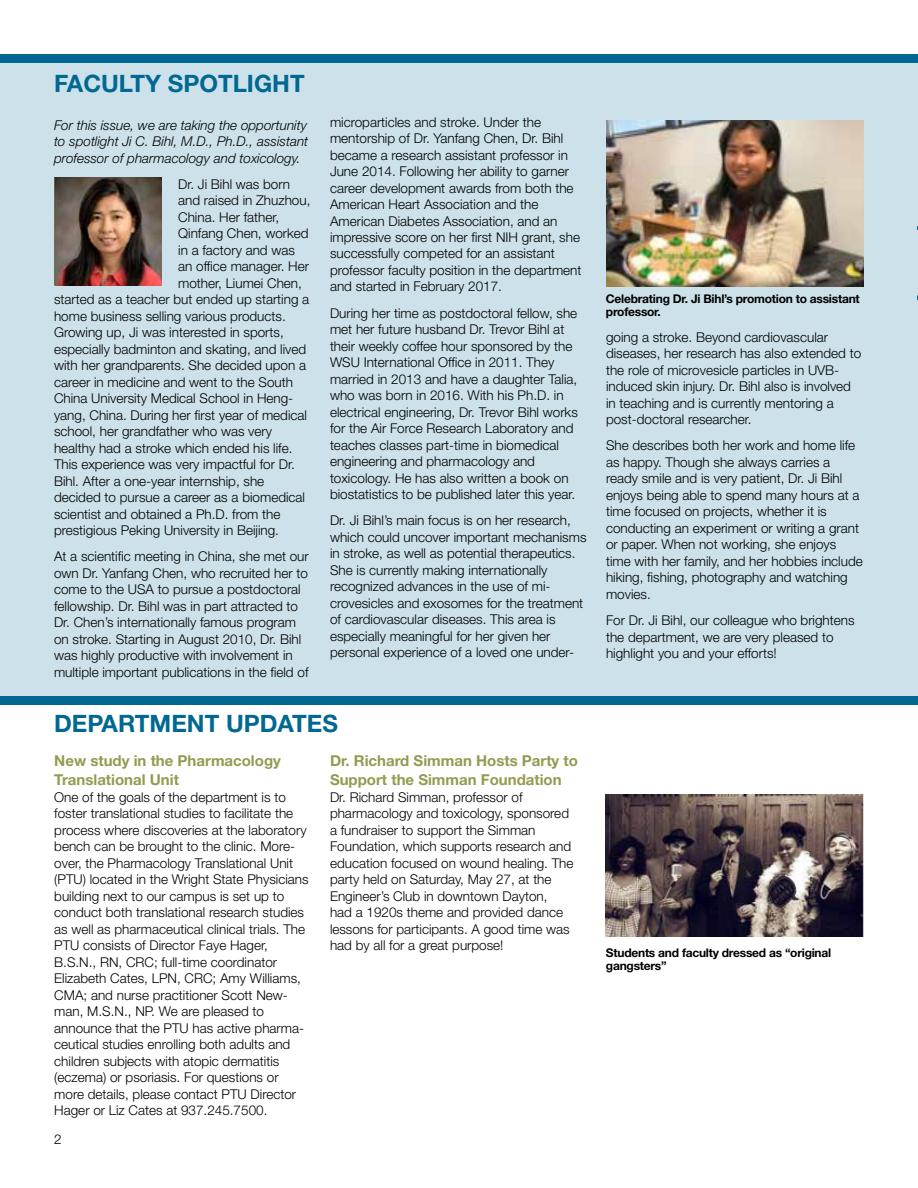
<style>
.page{position:relative;width:918px;height:1188px;background:#fff}
.page>*{position:absolute;margin:0;border:0;box-sizing:border-box;transform-origin:0 0}
.t1{font:700 24px "Helvetica Neue LT Std";color:#006892}
.t2{font:700 15px/19.5px "Helvetica Neue LT Std";color:#949b50}
.t3{font:300 13.5px/16.5px "Helvetica Neue LT Std";color:#000}
.t4{font:italic 300 13.5px/16.5px "Helvetica Neue LT Std";color:#000;text-align:justify}
.t5{font:700 12px/13.5px "Helvetica Neue LT Std";letter-spacing:-.02em;color:#000}
</style>
<div class="page">
<div style="left:0;top:58px;width:918px;height:647px;background:#cce1e9"></div>
<div style="left:0;top:54px;width:918px;height:9px;background:#006892"></div>
<div style="left:0;top:696px;width:918px;height:9px;background:#006892"></div>
<img style="left:54px;top:177px;width:108px;height:108px">
<img style="left:607px;top:121px;width:256px;height:166px">
<img style="left:606px;top:794px;width:257px;height:142px">
<h1 class="t1" style="left:54px;top:68px;width:252px">FACULTY SPOTLIGHT</h1>
<p class="t4" style="left:54px;top:116px;width:256px">For this issue, we are taking the opportunity to spotlight Ji C. Bihl, M.D., Ph.D., assistant professor of pharmacology and toxicology.</p>
<p class="t3" style="left:178px;top:175px;width:114px">Dr. Ji Bihl was born</p>
<p class="t3" style="left:178px;top:192px;width:134px">and raised in Zhuzhou,</p>
<p class="t3" style="left:178px;top:208px;width:103px">China. Her father,</p>
<p class="t3" style="left:178px;top:225px;width:132px">Qinfang Chen, worked</p>
<p class="t3" style="left:178px;top:241px;width:118px">in a factory and was</p>
<p class="t3" style="left:178px;top:258px;width:132px">an office manager. Her</p>
<p class="t3" style="left:178px;top:274px;width:125px">mother, Liumei Chen,</p>
<p class="t3" style="left:54px;top:291px;width:257px">started as a teacher but ended up starting a</p>
<p class="t3" style="left:54px;top:307px;width:233px">home business selling various products.</p>
<p class="t3" style="left:54px;top:324px;width:231px">Growing up, Ji was interested in sports,</p>
<p class="t3" style="left:54px;top:340px;width:254px">especially badminton and skating, and lived</p>
<p class="t3" style="left:54px;top:357px;width:254px">with her grandparents. She decided upon a</p>
<p class="t3" style="left:54px;top:373px;width:241px">career in medicine and went to the South</p>
<p class="t3" style="left:54px;top:390px;width:241px">China University Medical School in Heng-</p>
<p class="t3" style="left:54px;top:406px;width:255px">yang, China. During her first year of medical</p>
<p class="t3" style="left:54px;top:423px;width:220px">school, her grandfather who was very</p>
<p class="t3" style="left:54px;top:439px;width:240px">healthy had a stroke which ended his life.</p>
<p class="t3" style="left:54px;top:456px;width:242px">This experience was very impactful for Dr.</p>
<p class="t3" style="left:54px;top:472px;width:212px">Bihl. After a one-year internship, she</p>
<p class="t3" style="left:54px;top:489px;width:253px">decided to pursue a career as a biomedical</p>
<p class="t3" style="left:54px;top:505px;width:228px">scientist and obtained a Ph.D. from the</p>
<p class="t3" style="left:54px;top:522px;width:227px">prestigious Peking University in Beijing.</p>
<p class="t3" style="left:54px;top:548px;width:256px">At a scientific meeting in China, she met our own Dr. Yanfang Chen, who recruited her to come to the USA to pursue a postdoctoral fellowship. Dr. Bihl was in part attracted to Dr. Chen’s internationally famous program on stroke. Starting in August 2010, Dr. Bihl was highly productive with involvement in multiple important publications in the field of</p>
<p class="t3" style="left:330px;top:113px;width:253px">microparticles and stroke. Under the mentorship of Dr. Yanfang Chen, Dr. Bihl became a research assistant professor in June 2014. Following her ability to garner career development awards from both the American Heart Association and the American Diabetes Association, and an impressive score on her first NIH grant, she successfully competed for an assistant professor faculty position in the department and started in February 2017.</p>
<p class="t3" style="left:330px;top:304px;width:249px">During her time as postdoctoral fellow, she met her future husband Dr. Trevor Bihl at their weekly coffee hour sponsored by the WSU International Office in 2011. They married in 2013 and have a daughter Talia, who was born in 2016. With his Ph.D. in electrical engineering, Dr. Trevor Bihl works for the Air Force Research Laboratory and teaches classes part-time in biomedical engineering and pharmacology and toxicology. He has also written a book on biostatistics to be published later this year.</p>
<p class="t3" style="left:330px;top:512px;width:258px">Dr. Ji Bihl’s main focus is on her research, which could uncover important mechanisms in stroke, as well as potential therapeutics.<br>She is currently making internationally recognized advances in the use of mi&shy;crovesicles and exosomes for the treatment of cardiovascular diseases. This area is especially meaningful for her given her personal experience of a loved one under-</p>
<h1 class="t1" style="left:54px;top:708px;width:286px">DEPARTMENT UPDATES</h1>
<p class="t2" style="left:54px;top:751px;width:228px">New study in the Pharmacology<br>Translational Unit</p>
<p class="t3" style="left:54px;top:789px;width:256px">One of the goals of the department is to foster translational studies to facilitate the process where discoveries at the laboratory bench can be brought to the clinic. More&shy;over, the Pharmacology Translational Unit (PTU) located in the Wright State Physicians building next to our campus is set up to conduct both translational research studies as well as pharmaceutical clinical trials. The PTU consists of Director Faye Hager, B.S.N., RN, CRC; full-time coordinator Elizabeth Cates, LPN, CRC; Amy Williams, CMA; and nurse practitioner Scott New&shy;man, M.S.N., NP. We are pleased to announce that the PTU has active pharma&shy;ceutical studies enrolling both adults and children subjects with atopic dermatitis (eczema) or psoriasis. For questions or more details, please contact PTU Director Hager or Liz Cates at 937.245.7500.</p>
<p class="t3" style="left:54px;top:1130px;width:9px">2</p>
<p class="t2" style="left:330px;top:751px;width:250px">Dr. Richard Simman Hosts Party to<br>Support the Simman Foundation</p>
<p class="t3" style="left:330px;top:789px;width:245px">Dr. Richard Simman, professor of pharmacology and toxicology, sponsored a fundraiser to support the Simman Foundation, which supports research and education focused on wound healing. The party held on Saturday, May 27, at the Engineer’s Club in downtown Dayton,<br>had a 1920s theme and provided dance lessons for participants. A good time was had by all for a great purpose!</p>
<p class="t5" style="left:606px;top:292px;width:255px">Celebrating Dr. Ji Bihl’s promotion to assistant professor.</p>
<p class="t3" style="left:606px;top:328px;width:257px">going a stroke. Beyond cardiovascular diseases, her research has also extended to the role of microvesicle particles in UVB&shy;induced skin injury. Dr. Bihl also is involved in teaching and is currently mentoring a post-doctoral researcher.</p>
<p class="t3" style="left:606px;top:437px;width:258px">She describes both her work and home life as happy. Though she always carries a ready smile and is very patient, Dr. Ji Bihl enjoys being able to spend many hours at a time focused on projects, whether it is conducting an experiment or writing a grant or paper. When not working, she enjoys time with her family, and her hobbies include hiking, fishing, photography and watching movies.</p>
<p class="t3" style="left:606px;top:612px;width:250px">For Dr. Ji Bihl, our colleague who brightens the department, we are very pleased to highlight you and your efforts!</p>
<p class="t5" style="left:606px;top:946px;width:227px">Students and faculty dressed as “original gangsters”</p>
</div>
